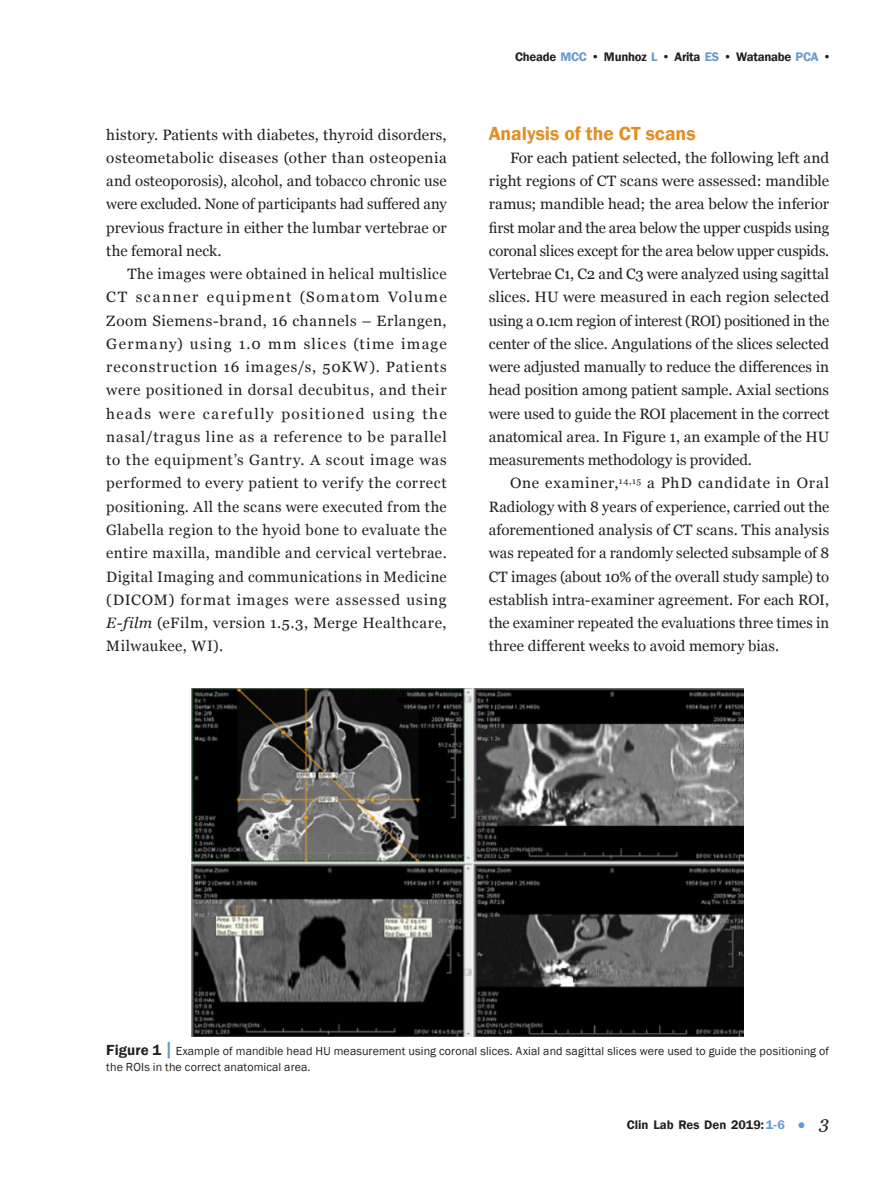
<style>
.page{position:relative;width:893px;height:1191px;background:#fff}
.page>*{position:absolute;margin:0;border:0;box-sizing:border-box;transform-origin:0 0}
._2_3_1_Sub_2{font:600 19.5px "Franklin Gothic";color:#e28e25}
._2_1_CORPO_TEXTO{font:15px/23.2px "Georgia";letter-spacing:.005em;color:#231f20;text-align:justify}
.t1{font:600 12.75px "Franklin Gothic";letter-spacing:-.02em;color:#231f20}
.t2{font:600 12.75px "Franklin Gothic";color:#231f20}
._3_1_Legenda_abaixo{font:12px/16.5px "Franklin Gothic";letter-spacing:.01em;color:#231f20}
.s1{font-style:italic}
.s2{color:#6599d1}
.s3{font-weight:600;font-size:15px}
.s4{font-weight:600;font-size:19.5px;color:#6599d1}
.s5{font-weight:400;font-size:13.5px;color:#6599d1}
.s6{font-family:"Georgia";font-weight:400;font-style:italic;font-size:18px}
</style>
<div class="page">
<img style="left:192px;top:688px;width:552px;height:349px">
<p class="_2_1_CORPO_TEXTO" style="left:106px;top:122px;width:342px">history. Patients with diabetes, thyroid disorders, osteometabolic diseases (other than osteopenia and osteoporosis), alcohol, and tobacco chronic use were excluded. None of participants had suffered any previous fracture in either the lumbar vertebrae or the femoral neck.</p>
<p class="_2_1_CORPO_TEXTO" style="left:106px;top:262px;width:342px;text-indent:21px">The images were obtained in helical multislice CT scanner equipment (Somatom Volume Zoom Siemens-brand, 16 channels – Erlangen, Germany) using 1.0 mm slices (time image reconstruction 16 images/s, 50KW). Patients were positioned in dorsal decubitus, and their heads were carefully positioned using the nasal/tragus line as a reference to be parallel to the equipment’s Gantry. A scout image was performed to every patient to verify the correct positioning. All the scans were executed from the Glabella region to the hyoid bone to evaluate the entire maxilla, mandible and cervical vertebrae.<br>Digital Imaging and communications in Medicine (DICOM) format images were assessed using <span class="s1">E-film</span> (eFilm, version 1.5.3, Merge Healthcare, Milwaukee, WI).</p>
<p class="t1" style="left:515px;top:49px;width:318px">Cheade <span class="s2">MCC</span> • Munhoz <span class="s2">L</span> • Arita <span class="s2">ES</span> • Watanabe <span class="s2">PCA</span> •</p>
<p class="_2_3_1_Sub_2" style="left:489px;top:121px;width:208px">Analysis of the CT scans</p>
<p class="_2_1_CORPO_TEXTO" style="left:489px;top:145px;width:342px;text-indent:21px">For each patient selected, the following left and right regions of CT scans were assessed: mandible ramus; mandible head; the area below the inferior first molar and the area below the upper cuspids using coronal slices except for the area below upper cuspids.<br>Vertebrae C1, C2 and C3 were analyzed using sagittal slices. HU were measured in each region selected using a 0.1cm region of interest (ROI) positioned in the center of the slice. Angulations of the slices selected were adjusted manually to reduce the differences in head position among patient sample. Axial sections were used to guide the ROI placement in the correct anatomical area. In Figure 1, an example of the HU measurements methodology is provided.</p>
<p class="_2_1_CORPO_TEXTO" style="left:489px;top:471px;width:342px;text-indent:21px">One examiner,<sup>14,15</sup> a PhD candidate in Oral Radiology with 8 years of experience, carried out the aforementioned analysis of CT scans. This analysis was repeated for a randomly selected subsample of 8<br>CT images (about 10% of the overall study sample) to establish intra-examiner agreement. For each ROI, the examiner repeated the evaluations three times in three different weeks to avoid memory bias.</p>
<p class="_3_1_Legenda_abaixo" style="left:106px;top:1043px;width:724px"><span class="s3">Figure 1</span> <span class="s4">|</span> Example of mandible head HU measurement using coronal slices. Axial and sagittal slices were used to guide the positioning of the ROIs in the correct anatomical area.</p>
<p class="t2" style="left:627px;top:1117px;width:204px">Clin Lab Res Den 2019:<span class="s2">1-6</span> <span class="s5">●</span> <span class="s6">3</span></p>
</div>
